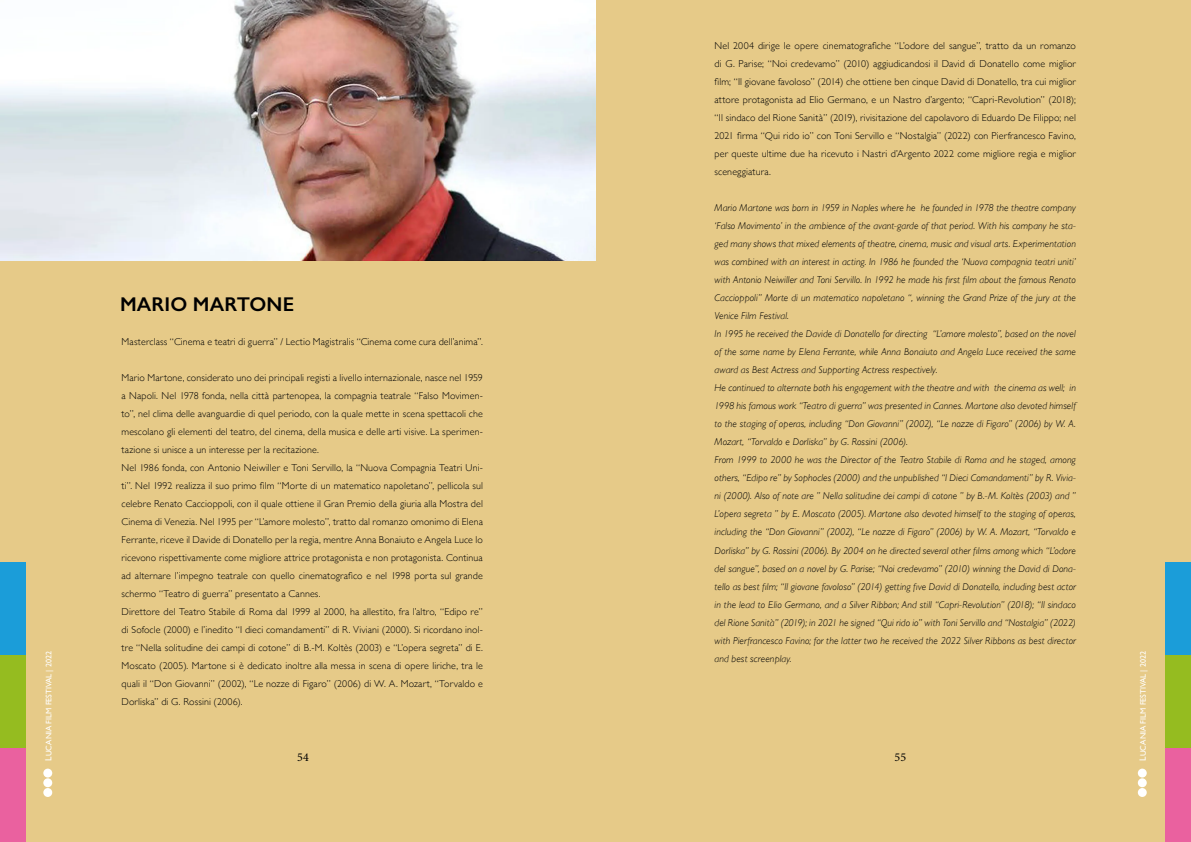
<style>
.page{position:relative;width:1191px;height:842px;background:#fff}
.page>*{position:absolute;margin:0;border:0;box-sizing:border-box;transform-origin:0 0}
.t1{font:600 20px "Gill Sans";letter-spacing:.005em;color:#000}
.t2{font:12px "Minion Pro";color:#000}
.t3{font:300 10px/18px "Gill Sans";letter-spacing:.01em;color:#000}
.t4{font:italic 300 10px/18px "Gill Sans";letter-spacing:.005em;color:#000}
.t5{font:8px "Gill Sans";color:#fff}
.s1{font-size:9px}
</style>
<div class="page">
<div style="left:0;top:1px;width:1191px;height:841px;background:#e6ca88"></div>
<img style="left:1px;top:0;width:594px;height:260px">
<div style="left:43px;top:788px;width:9px;height:9px;background:#fff;border-radius:50%"></div>
<div style="left:43px;top:778px;width:9px;height:9px;background:#fff;border-radius:50%"></div>
<div style="left:43px;top:769px;width:9px;height:8px;background:#fff;border-radius:50%"></div>
<div style="left:1137px;top:788px;width:9px;height:9px;background:#fff;border-radius:50%"></div>
<div style="left:1137px;top:778px;width:9px;height:9px;background:#fff;border-radius:50%"></div>
<div style="left:1137px;top:769px;width:9px;height:8px;background:#fff;border-radius:50%"></div>
<div style="left:0;top:562px;width:25px;height:93px;background:#1b9dd9"></div>
<div style="left:1165px;top:562px;width:26px;height:93px;background:#1b9dd9"></div>
<div style="left:0;top:655px;width:25px;height:93px;background:#95bc20"></div>
<div style="left:1165px;top:655px;width:26px;height:93px;background:#95bc20"></div>
<div style="left:0;top:748px;width:25px;height:93px;background:#ea619f"></div>
<div style="left:1165px;top:748px;width:26px;height:93px;background:#ea619f"></div>
<p class="t3" style="left:714px;top:37px;width:363px;text-align:justify">Nel 2004 dirige le opere cinematografiche “L’odore del sangue”, tratto da un romanzo di G. Parise; “Noi credevamo” (2010) aggiudicandosi il David di Donatello come miglior film; “Il giovane favoloso” (2014) che ottiene ben cinque David di Donatello, tra cui miglior attore protagonista ad Elio Germano, e un Nastro d’argento; “Capri-Revolution” (2018); “Il sindaco del Rione Sanità” (2019), rivisitazione del capolavoro di Eduardo De Filippo; nel 2021 firma “Qui rido io” con Toni Servillo e “Nostalgia” (2022) con Pierfrancesco Favino, per queste ultime due ha ricevuto i Nastri d’Argento 2022 come migliore regia e miglior sceneggiatura.</p>
<p class="t4" style="left:714px;top:199px;width:363px">Mario Martone was born in 1959 in Naples where he he founded in 1978 the theatre company ‘Falso Movimento’ in the ambience of the avant-garde of that period. With his company he sta&shy;ged many shows that mixed elements of theatre, cinema, music and visual arts. Experimentation was combined with an interest in acting. In 1986 he founded the ‘Nuova compagnia teatri uniti’ with Antonio Neiwiller and Toni Servillo. In 1992 he made his first film about the famous Renato Caccioppoli” Morte di un matematico napoletano “, winning the Grand Prize of the jury at the Venice Film Festival.<br>In 1995 he received the Davide di Donatello for directing “L’amore molesto”, based on the novel of the same name by Elena Ferrante, while Anna Bonaiuto and Angela Luce received the same award as Best Actress and Supporting Actress respectively.<br>He continued to alternate both his engagement with the theatre and with the cinema as well; in 1998 his famous work “Teatro di guerra” was presented in Cannes. Martone also devoted himself to the staging of operas, including “Don Giovanni” (2002), “Le nozze di Figaro” (2006) by W. A.<br>Mozart, “Torvaldo e Dorliska” by G. Rossini (2006).<br>From 1999 to 2000 he was the Director of the Teatro Stabile di Roma and he staged, among others, “Edipo re” by Sophocles (2000) and the unpublished “I Dieci Comandamenti” by R. Vivia&shy;ni (2000). Also of note are ” Nella solitudine dei campi di cotone ” by B.-M. Koltès (2003) and ” L’opera segreta ” by E. Moscato (2005). Martone also devoted himself to the staging of operas, including the “Don Giovanni” (2002), “Le nozze di Figaro” (2006) by W. A. Mozart, “Torvaldo e Dorliska” by G. Rossini (2006). By 2004 on he directed several other films among which “L’odore del sangue”, based on a novel by G. Parise; “Noi credevamo” (2010) winning the David di Dona&shy;tello as best film; “Il giovane favoloso” (2014) getting five David di Donatello, including best actor in the lead to Elio Germano, and a Silver Ribbon; And still “Capri-Revolution” (2018); “Il sindaco del Rione Sanità” (2019); in 2021 he signed “Qui rido io” with Toni Servillo and “Nostalgia” (2022) with Pierfrancesco Favino; for the latter two he received the 2022 Silver Ribbons as best director and best screenplay.</p>
<h1 class="t1" style="left:120px;top:293px;width:175px">MARIO MARTONE</h1>
<p class="t3" style="left:122px;top:332px;width:363px">Masterclass “Cinema e teatri di guerra” / Lectio Magistralis “Cinema come cura dell’anima”.</p>
<p class="t3" style="left:122px;top:368px;width:363px">Mario Martone, considerato uno dei principali registi a livello internazionale, nasce nel 1959 a Napoli. Nel 1978 fonda, nella città partenopea, la compagnia teatrale “Falso Movimen&shy;to”, nel clima delle avanguardie di quel periodo, con la quale mette in scena spettacoli che mescolano gli elementi del teatro, del cinema, della musica e delle arti visive. La sperimen&shy;tazione si unisce a un interesse per la recitazione.<br>Nel 1986 fonda, con Antonio Neiwiller e Toni Servillo, la “Nuova Compagnia Teatri Uni&shy;ti”. Nel 1992 realizza il suo primo film “Morte di un matematico napoletano”, pellicola sul celebre Renato Caccioppoli, con il quale ottiene il Gran Premio della giuria alla Mostra del Cinema di Venezia. Nel 1995 per “L’amore molesto”, tratto dal romanzo omonimo di Elena Ferrante, riceve il Davide di Donatello per la regia, mentre Anna Bonaiuto e Angela Luce lo ricevono rispettivamente come migliore attrice protagonista e non protagonista. Continua ad alternare l’impegno teatrale con quello cinematografico e nel 1998 porta sul grande schermo “Teatro di guerra” presentato a Cannes.<br>Direttore del Teatro Stabile di Roma dal 1999 al 2000, ha allestito, fra l’altro, “Edipo re” di Sofocle (2000) e l’inedito “I dieci comandamenti” di R. Viviani (2000). Si ricordano inol&shy;tre “Nella solitudine dei campi di cotone” di B.-M. Koltès (2003) e “L’opera segreta” di E.<br>Moscato (2005). Martone si è dedicato inoltre alla messa in scena di opere liriche, tra le quali il “Don Giovanni” (2002), “Le nozze di Figaro” (2006) di W. A. Mozart, “Torvaldo e Dorliska” di G. Rossini (2006).</p>
<p class="t5" style="left:44px;top:761px;width:111px;rotate:-90deg"><span class="s1">L</span>UCANIA FILM FESTIVAL | 2022</p>
<p class="t5" style="left:1138px;top:761px;width:111px;rotate:-90deg"><span class="s1">L</span>UCANIA FILM FESTIVAL | 2022</p>
<p class="t2" style="left:297px;top:749px;width:13px">54</p>
<p class="t2" style="left:894px;top:749px;width:13px">55</p>
</div>
